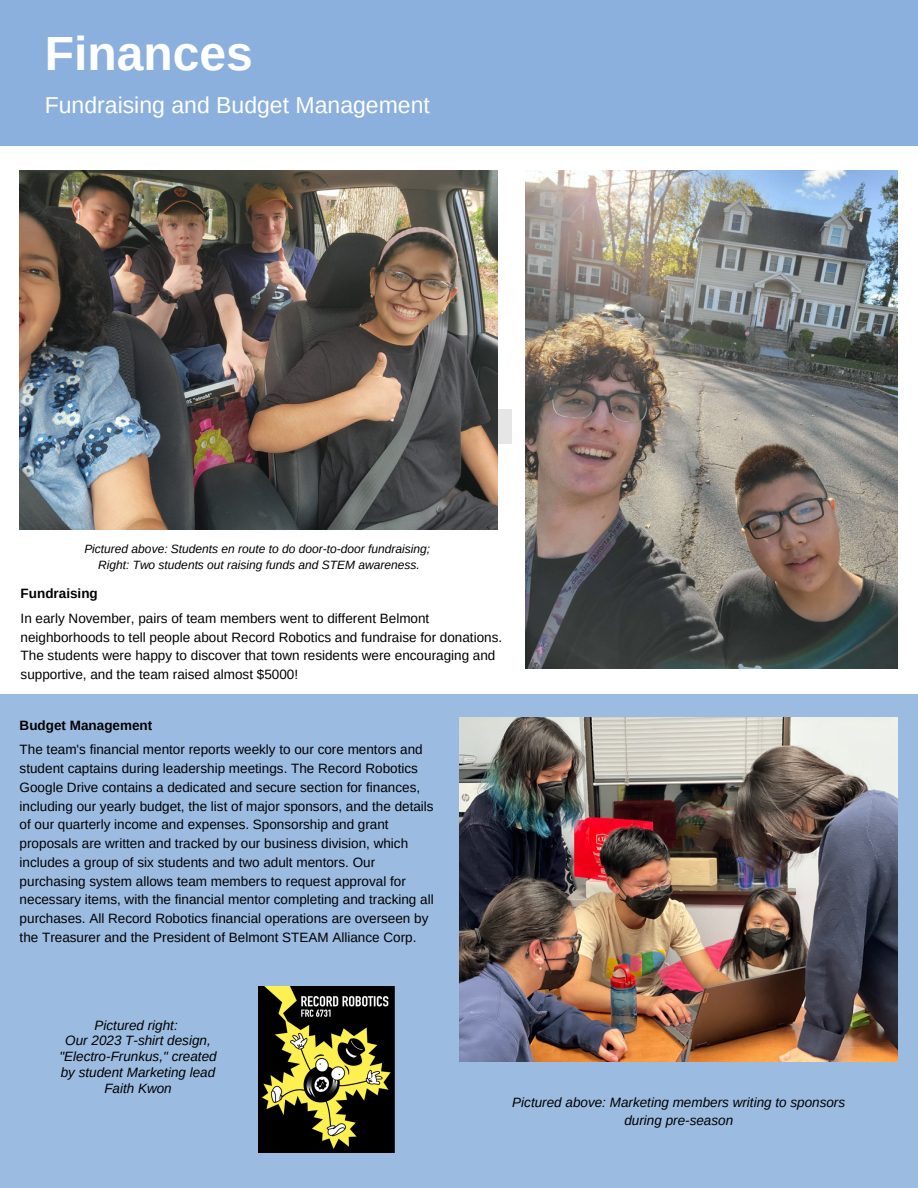
<style>
.page{position:relative;width:918px;height:1188px;background:#fff}
.page>*{position:absolute;margin:0;border:0;box-sizing:border-box;transform-origin:0 0}
.t1{font:700 48px "Arimo";color:#fff}
.t2{font:23.1px "Arimo";color:#fff}
.t3{font:13.5px/18.8px "Arimo";color:#000}
.t4{font:italic 13.5px/15.8px "Arimo";color:#000;text-align:center}
.t5{font:700 13.5px "Arimo";color:#000}
.t6{font:italic 12px "Arimo";color:#000}
</style>
<div class="page">
<div style="left:0;top:0;width:918px;height:146px;background:#8bb0dd"></div>
<div style="left:0;top:694px;width:918px;height:494px;background:#9cbbe1"></div>
<div style="left:64px;top:410px;width:447px;height:34px;background:#e6e6e6"></div>
<img style="left:460px;top:717px;width:438px;height:344px">
<img style="left:20px;top:171px;width:478px;height:359px">
<img style="left:525px;top:171px;width:372px;height:497px">
<img style="left:259px;top:986px;width:136px;height:167px">
<p class="t1" style="left:45px;top:26px;width:210px">Finances</p>
<p class="t2" style="left:45px;top:92px;width:387px">Fundraising and Budget Management</p>
<p class="t6" style="left:84px;top:542px;width:347px">Pictured above: Students en route to do door-to-door fundraising;</p>
<p class="t6" style="left:98px;top:558px;width:323px">Right: Two students out raising funds and STEM awareness.</p>
<p class="t5" style="left:21px;top:586px;width:79px">Fundraising</p>
<p class="t3" style="left:21px;top:609px;width:483px">In early November, pairs of team members went to different Belmont neighborhoods to tell people about Record Robotics and fundraise for donations.<br>The students were happy to discover that town residents were encouraging and supportive, and the team raised almost $5000!</p>
<p class="t5" style="left:20px;top:717px;width:134px">Budget Management</p>
<p class="t3" style="left:20px;top:740px;width:416px">The team's financial mentor reports weekly to our core mentors and student captains during leadership meetings. The Record Robotics Google Drive contains a dedicated and secure section for finances, including our yearly budget, the list of major sponsors, and the details of our quarterly income and expenses. Sponsorship and grant proposals are written and tracked by our business division, which includes a group of six students and two adult mentors. Our purchasing system allows team members to request approval for necessary items, with the financial mentor completing and tracking all purchases. All Record Robotics financial operations are overseen by the Treasurer and the President of Belmont STEAM Alliance Corp.</p>
<p class="t4" style="left:95px;top:1017px;width:85px">Pictured right:</p>
<p class="t4" style="left:59px;top:1033px;width:159px">Our 2023 T-shirt design, "Electro-Frunkus," created by student Marketing lead<br>Faith Kwon</p>
<p class="t4" style="left:512px;top:1093px;width:334px;line-height:18px">Pictured above: Marketing members writing to sponsors during pre-season</p>
</div>
